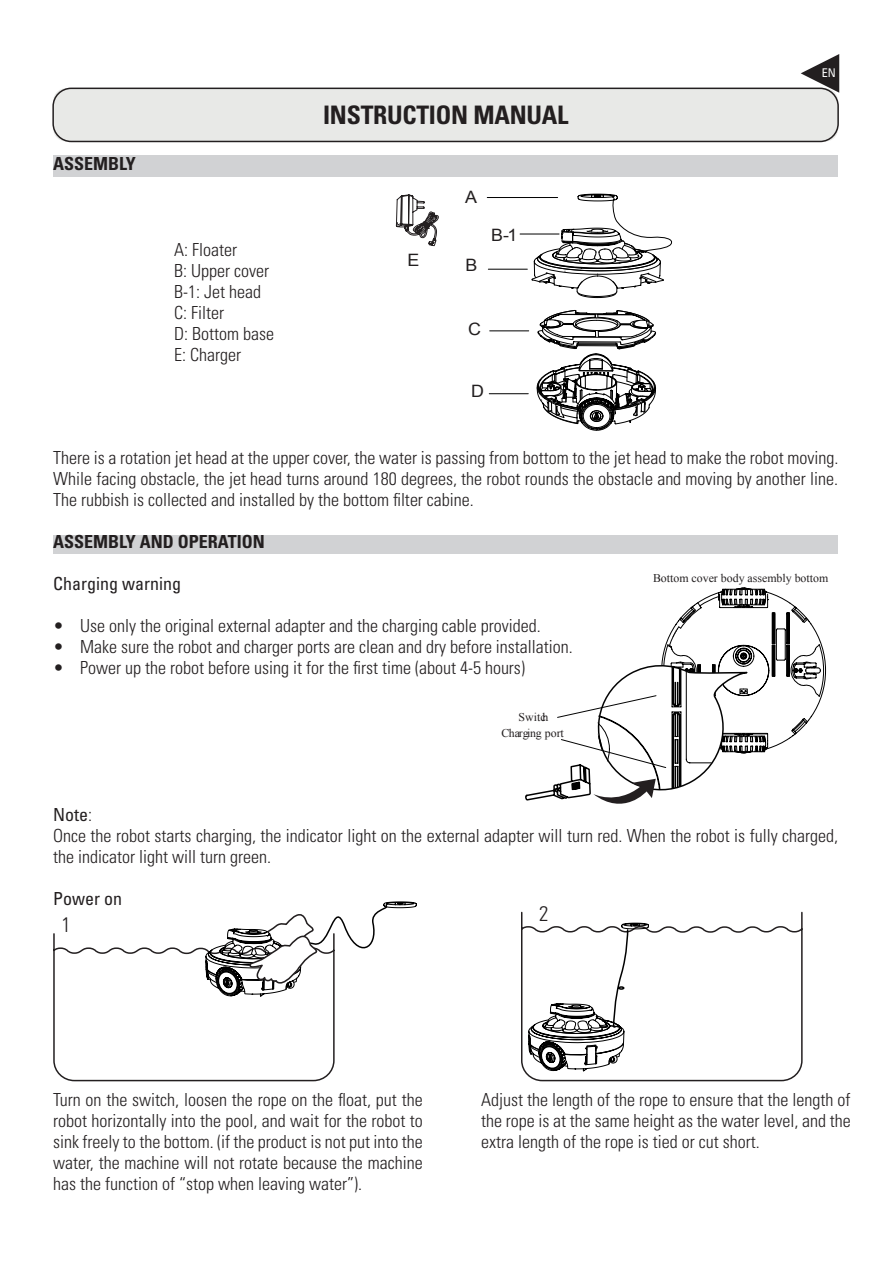
<style>
.page{position:relative;width:893px;height:1263px;background:#fff}
.page>*{position:absolute;margin:0;border:0;box-sizing:border-box;transform-origin:0 0}
.t1{font:700 condensed 25.5px "Univers LT Std";letter-spacing:-.01em;color:#231f20}
.t2{font:300 condensed 21px "Univers LT Std";color:#231f20}
.t3{font:300 condensed 18px/21px "Univers LT Std";color:#231f20;text-align:justify}
.t4{font:700 condensed 18px "Univers LT Std";color:#231f20}
.t5{font:condensed 18px "Univers LT Std";color:#231f20}
.t6{font:17.1px "Arial";color:#231f20;scale:1.05 1}
.t7{font:condensed 12px "Univers LT Std";color:#fff}
.t8{font:11.85px/16.8px "Times New Roman";color:#231f20;text-align:center}
.s1{font-weight:400}
</style>
<div class="page">
<svg style="left:801px;top:54px;width:38px;height:39px"></svg>
<div style="left:53px;top:88px;width:785px;height:53px;background:#e8e9e7;border-radius:13px"></div>
<div style="left:52px;top:88px;width:787px;height:54px;border:2px solid #231f20;border-radius:18px"></div>
<div style="left:53px;top:155px;width:785px;height:21px;background:#d1d2d4"></div>
<div style="left:53px;top:535px;width:785px;height:18px;background:#d1d2d4"></div>
<svg style="left:531px;top:194px;width:141px;height:237px"></svg>
<hr style="left:487px;top:197px;width:71px;height:1px;background:#000">
<hr style="left:488px;top:269px;width:39px;height:1px;background:#000">
<hr style="left:490px;top:330px;width:39px;height:1px;background:#000">
<hr style="left:489px;top:393px;width:39px;height:1px;background:#000">
<hr style="left:520px;top:234px;width:39px;height:1px;background:#000">
<svg style="left:396px;top:139px;width:43px;height:108px"></svg>
<svg style="left:53px;top:901px;width:364px;height:181px"></svg>
<svg style="left:521px;top:587px;width:305px;height:495px"></svg>
<p class="t4" style="left:53px;top:153px;width:84px">ASSEMBLY</p>
<p class="t3" style="left:174px;top:239px;width:101px;text-align:left">A: Floater<br>B: Upper cover<br>B-1: Jet head<br>C: Filter<br>D: Bottom base<br>E: Charger</p>
<h1 class="t1" style="left:323px;top:99px;width:247px">INSTRUCTION MANUAL</h1>
<p class="t6" style="left:407px;top:248px;width:13px">E</p>
<p class="t6" style="left:465px;top:186px;width:13px">A</p>
<p class="t6" style="left:466px;top:254px;width:13px">B</p>
<p class="t6" style="left:491px;top:224px;width:26px">B-1</p>
<p class="t6" style="left:468px;top:318px;width:14px">C</p>
<p class="t6" style="left:471px;top:379px;width:14px">D</p>
<p class="t7" style="left:822px;top:66px;width:16px">EN</p>
<p class="t3" style="left:53px;top:447px;width:787px">There is a rotation jet head at the upper cover, the water is passing from bottom to the jet head to make the robot moving.<br>While facing obstacle, the jet head turns around 180 degrees, the robot rounds the obstacle and moving by another line.<br>The rubbish is collected and installed by the bottom filter cabine.</p>
<p class="t4" style="left:53px;top:531px;width:213px">ASSEMBLY AND OPERATION</p>
<p class="t5" style="left:53px;top:572px;width:129px">Charging warning</p>
<p class="t3" style="left:53px;top:615px;width:489px">• Use only the original external adapter and the charging cable provided.</p>
<p class="t3" style="left:53px;top:636px;width:521px">• Make sure the robot and charger ports are clean and dry before installation.</p>
<p class="t3" style="left:53px;top:657px;width:473px">• Power up the robot before using it for the first time (about 4-5 hours)</p>
<p class="t8" style="left:653px;top:570px;width:177px">Bottom cover body assembly bottom</p>
<p class="t8" style="left:501px;top:708px;width:64px">Switch<br>Charging port</p>
<p class="t3" style="left:53px;top:804px;width:786px;text-align:left"><span class="s1">Note</span>:<br>Once the robot starts charging, the indicator light on the external adapter will turn red. When the robot is fully charged, the indicator light will turn green.</p>
<p class="t5" style="left:53px;top:888px;width:70px">Power on</p>
<p class="t2" style="left:539px;top:901px;width:11px">2</p>
<p class="t2" style="left:62px;top:911px;width:11px">1</p>
<p class="t3" style="left:53px;top:1089px;width:371px">Turn on the switch, loosen the rope on the float, put the robot horizontally into the pool, and wait for the robot to sink freely to the bottom. (if the product is not put into the water, the machine will not rotate because the machine has the function of “stop when leaving water”).</p>
<p class="t3" style="left:481px;top:1089px;width:371px">Adjust the length of the rope to ensure that the length of the rope is at the same height as the water level, and the extra length of the rope is tied or cut short.</p>
</div>
